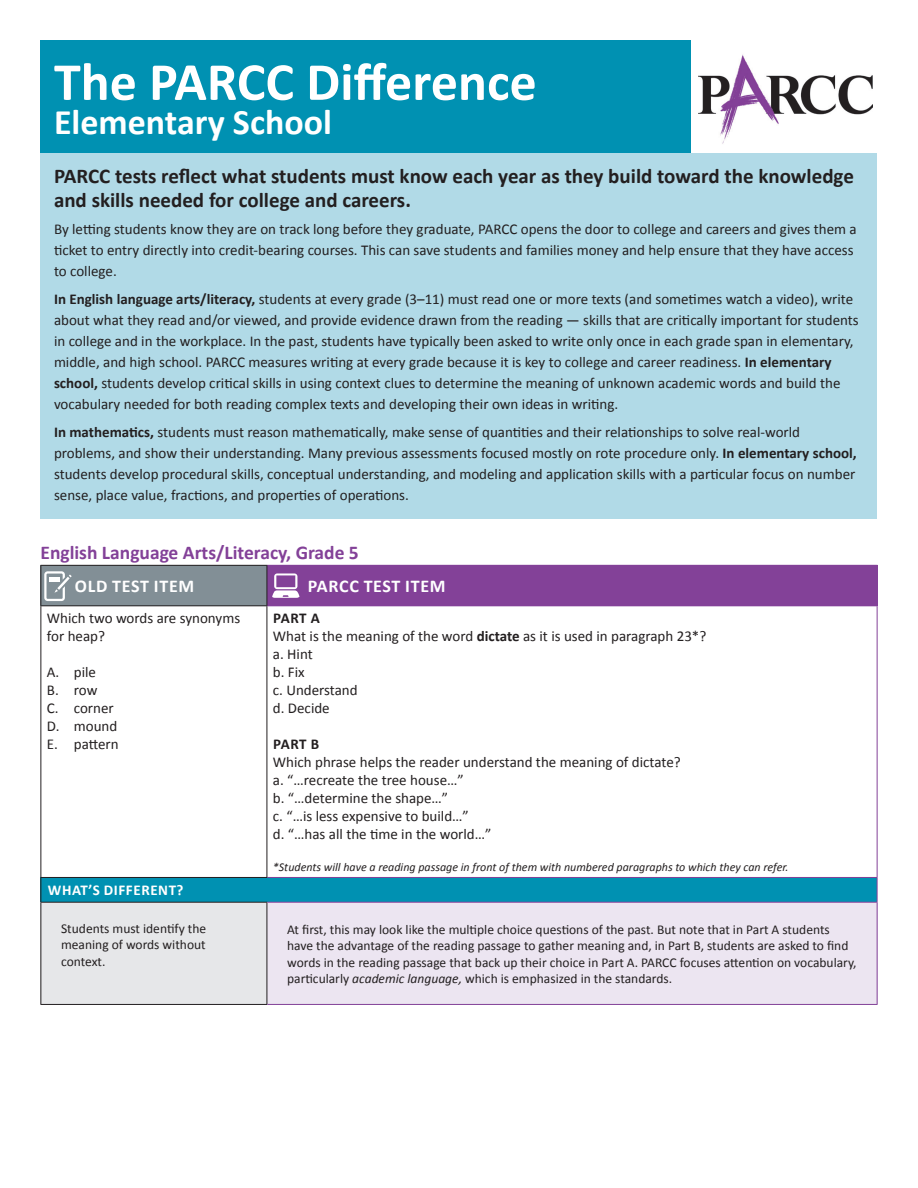
<style>
.page{position:relative;width:918px;height:1188px;background:#fff}
.page>*{position:absolute;margin:0;border:0;box-sizing:border-box;transform-origin:0 0}
.t1{font:700 54px "Calibri";color:#fff}
.t2{font:700 36px "Calibri";color:#fff}
.t3{font:700 21px/24px "Calibri";color:#231f20}
.t4{font:700 19.5px "Calibri";color:#834198}
.t5{font:700 18px "Calibri";letter-spacing:.04em;color:#fff}
.t6{font:15px/21px "Calibri";color:#231f20}
.t7{font:700 15px "Calibri";letter-spacing:.04em;color:#fff}
.t8{font:700 15px "Calibri";letter-spacing:.03em;color:#231f20}
.t9{font:13.5px/16.5px "Calibri";color:#231f20;text-align:justify}
.t10{font:italic 12px "Calibri";color:#231f20}
.s1{font-weight:700}
.s2{font-style:italic}
</style>
<div class="page">
<div style="left:40px;top:40px;width:838px;height:113px;background:#0091b2"></div>
<div style="left:692px;top:36px;width:187px;height:123px;background:#fff"></div>
<img style="left:698px;top:54px;width:174px;height:90px">
<div style="left:40px;top:153px;width:838px;height:365px;background:#b1dae7"></div>
<div style="left:41px;top:565px;width:226px;height:41px;background:#828f96"></div>
<div style="left:267px;top:565px;width:610px;height:41px;background:#834198"></div>
<div style="left:41px;top:877px;width:836px;height:25px;background:#0091b2"></div>
<div style="left:41px;top:902px;width:226px;height:102px;background:#e6e7e9"></div>
<div style="left:267px;top:902px;width:610px;height:102px;background:#ece5f1"></div>
<hr style="left:40px;top:606px;width:1px;height:271px;background:#231f20">
<hr style="left:267px;top:606px;width:1px;height:271px;background:#231f20">
<hr style="left:40px;top:877px;width:227px;height:1px;background:#231f20">
<svg style="left:40px;top:878px;width:1px;height:24px"></svg>
<hr style="left:40px;top:902px;width:227px;height:1px;background:#231f20">
<hr style="left:40px;top:903px;width:1px;height:101px;background:#231f20">
<hr style="left:267px;top:903px;width:1px;height:101px;background:#231f20">
<hr style="left:40px;top:1004px;width:227px;height:1px;background:#231f20">
<svg style="left:877px;top:878px;width:1px;height:24px"></svg>
<hr style="left:877px;top:903px;width:1px;height:101px;background:#834198">
<hr style="left:267px;top:1004px;width:610px;height:1px;background:#834198">
<hr style="left:877px;top:606px;width:1px;height:271px;background:#834198">
<hr style="left:267px;top:877px;width:610px;height:1px;background:#834198">
<hr style="left:267px;top:902px;width:610px;height:1px;background:#834198">
<hr style="left:877px;top:566px;width:1px;height:39px;background:#834198">
<hr style="left:40px;top:565px;width:227px;height:1px;background:#231f20">
<hr style="left:40px;top:566px;width:1px;height:39px;background:#231f20">
<hr style="left:267px;top:566px;width:1px;height:39px;background:#231f20">
<hr style="left:40px;top:605px;width:227px;height:1px;background:#231f20">
<svg style="left:44px;top:571px;width:28px;height:30px"></svg>
<div style="left:49px;top:577px;width:11px;height:5px;background:#fff"></div>
<svg style="left:272px;top:573px;width:28px;height:25px"></svg>
<p class="t1" style="left:54px;top:47px;width:484px">The PARCC Difference</p>
<p class="t2" style="left:54px;top:99px;width:279px">Elementary School</p>
<p class="t3" style="left:54px;top:164px;width:801px">PARCC tests reflect what students must know each year as they build toward the knowledge and skills needed for college and careers.</p>
<p class="t6" style="left:54px;top:219px;width:804px">By letting students know they are on track long before they graduate, PARCC opens the door to college and careers and gives them a ticket to entry directly into credit-bearing courses. This can save students and families money and help ensure that they have access to college.</p>
<p class="t6" style="left:54px;top:289px;width:806px"><span class="s1">In English language arts/literacy,</span> students at every grade (3–11) must read one or more texts (and sometimes watch a video), write about what they read and/or viewed, and provide evidence drawn from the reading — skills that are critically important for students in college and in the workplace. In the past, students have typically been asked to write only once in each grade span in elementary, middle, and high school. PARCC measures writing at every grade because it is key to college and career readiness. <span class="s1">In elementary school,</span> students develop critical skills in using context clues to determine the meaning of unknown academic words and build the vocabulary needed for both reading complex texts and developing their own ideas in writing.</p>
<p class="t6" style="left:54px;top:421px;width:804px"><span class="s1">In mathematics,</span> students must reason mathematically, make sense of quantities and their relationships to solve real-world problems, and show their understanding. Many previous assessments focused mostly on rote procedure only. <span class="s1">In elementary school, </span>students develop procedural skills, conceptual understanding, and modeling and application skills with a particular focus on number sense, place value, fractions, and properties of operations.</p>
<p class="t4" style="left:40px;top:540px;width:320px">English Language Arts/Literacy, Grade 5</p>
<p class="t5" style="left:75px;top:575px;width:121px">OLD TEST ITEM</p>
<p class="t5" style="left:308px;top:575px;width:139px">PARCC TEST ITEM</p>
<p class="t6" style="left:47px;top:609px;width:195px;line-height:18px">Which two words are synonyms for heap?</p>
<p class="t6" style="left:47px;top:662px;width:51px">A. pile</p>
<p class="t6" style="left:47px;top:680px;width:52px">B. row</p>
<p class="t6" style="left:47px;top:698px;width:68px">C. corner</p>
<p class="t6" style="left:47px;top:716px;width:72px">D. mound</p>
<p class="t6" style="left:47px;top:734px;width:73px">E. pattern</p>
<p class="t8" style="left:273px;top:609px;width:48px">PART A</p>
<p class="t6" style="left:273px;top:626px;width:435px">What is the meaning of the word <span class="s1">dictate</span> as it is used in paragraph 23*?</p>
<p class="t6" style="left:273px;top:644px;width:41px">a. Hint</p>
<p class="t6" style="left:273px;top:662px;width:33px">b. Fix</p>
<p class="t6" style="left:273px;top:680px;width:86px">c. Understand</p>
<p class="t6" style="left:273px;top:698px;width:58px">d. Decide</p>
<p class="t8" style="left:273px;top:735px;width:47px">PART B</p>
<p class="t6" style="left:273px;top:752px;width:409px">Which phrase helps the reader understand the meaning of dictate?</p>
<p class="t6" style="left:273px;top:770px;width:192px">a. “…recreate the tree house…”</p>
<p class="t6" style="left:273px;top:788px;width:177px">b. “…determine the shape…”</p>
<p class="t6" style="left:273px;top:806px;width:197px">c. “…is less expensive to build…”</p>
<p class="t6" style="left:273px;top:824px;width:220px">d. “…has all the time in the world…”</p>
<p class="t10" style="left:273px;top:859px;width:517px">*Students will have a reading passage in front of them with numbered paragraphs to which they can refer.</p>
<p class="t7" style="left:48px;top:881px;width:137px">WHAT’S DIFFERENT?</p>
<p class="t9" style="left:61px;top:920px;width:147px">Students must identify the meaning of words without context.</p>
<p class="t9" style="left:287px;top:921px;width:571px;text-align:left">At first, this may look like the multiple choice questions of the past. But note that in Part A students have the advantage of the reading passage to gather meaning and, in Part B, students are asked to find words in the reading passage that back up their choice in Part A. PARCC focuses attention on vocabulary, particularly <span class="s2">academic language,</span> which is emphasized in the standards.</p>
</div>
